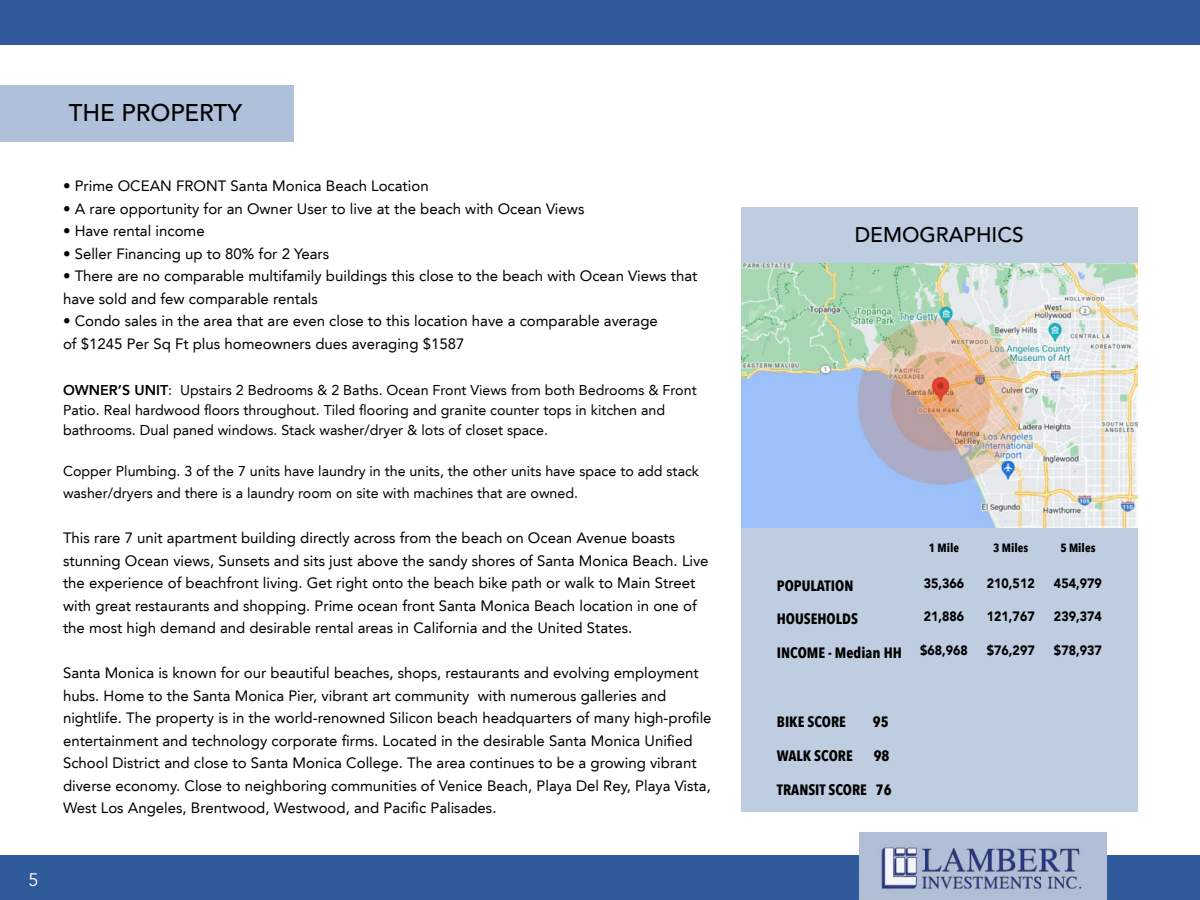
<style>
.page{position:relative;width:1200px;height:900px;background:#fff}
.page>*{position:absolute;margin:0;border:0;box-sizing:border-box;transform-origin:0 0}
.t1{font:500 24px "Avenir LT Std";color:#000}
.t2{font:500 21px "Avenir LT Std";color:#000}
.t3{font:18px "Avenir";color:#fff}
.t4{font:15px/22.5px "Avenir LT";color:#000}
.t5{font:700 15px "Avenir Next Condensed";color:#000}
.t6{font:14.25px/20.2px "Avenir LT";color:#000}
.t7{font:900 13.5px "Avenir LT";color:#000;scale:.92 1}
.t8{font:700 12px "Avenir Next Condensed";color:#000}
.s1{font-weight:800}
</style>
<div class="page">
<div style="left:0;top:856px;width:1200px;height:44px;background:#305a9b"></div>
<img style="left:860px;top:833px;width:247px;height:67px">
<div style="left:0;top:0;width:1200px;height:44px;background:#305a9b"></div>
<div style="left:0;top:86px;width:294px;height:56px;background:#afc1da"></div>
<div style="left:741px;top:207px;width:397px;height:605px;background:#bfcde1"></div>
<img style="left:741px;top:263px;width:397px;height:265px">
<p class="t3" style="left:28px;top:866px;width:12px">5</p>
<p class="t1" style="left:69px;top:99px;width:175px">THE PROPERTY</p>
<p class="t4" style="left:63px;top:175px;width:367px">• Prime OCEAN FRONT Santa Monica Beach Location</p>
<p class="t4" style="left:63px;top:198px;width:523px">• A rare opportunity for an Owner User to live at the beach with Ocean Views</p>
<p class="t4" style="left:63px;top:220px;width:143px">• Have rental income</p>
<p class="t4" style="left:63px;top:243px;width:268px">• Seller Financing up to 80% for 2 Years</p>
<p class="t4" style="left:63px;top:265px;width:636px">• There are no comparable multifamily buildings this close to the beach with Ocean Views that have sold and few comparable rentals</p>
<p class="t4" style="left:63px;top:310px;width:596px">• Condo sales in the area that are even close to this location have a comparable average of $1245 Per Sq Ft plus homeowners dues averaging $1587</p>
<p class="t6" style="left:63px;top:380px;width:635px"><span class="s1">OWNER’S UNIT</span>: Upstairs 2 Bedrooms &amp; 2 Baths. Ocean Front Views from both Bedrooms &amp; Front<br>Patio. Real hardwood floors throughout. Tiled flooring and granite counter tops in kitchen and bathrooms. Dual paned windows. Stack washer/dryer &amp; lots of closet space.</p>
<p class="t6" style="left:63px;top:460px;width:638px;line-height:22.5px">Copper Plumbing. 3 of the 7 units have laundry in the units, the other units have space to add stack washer/dryers and there is a laundry room on site with machines that are owned.</p>
<p class="t4" style="left:63px;top:527px;width:647px">This rare 7 unit apartment building directly across from the beach on Ocean Avenue boasts stunning Ocean views, Sunsets and sits just above the sandy shores of Santa Monica Beach. Live the experience of beachfront living. Get right onto the beach bike path or walk to Main Street with great restaurants and shopping. Prime ocean front Santa Monica Beach location in one of the most high demand and desirable rental areas in California and the United States.</p>
<p class="t4" style="left:63px;top:662px;width:650px">Santa Monica is known for our beautiful beaches, shops, restaurants and evolving employment hubs. Home to the Santa Monica Pier, vibrant art community with numerous galleries and nightlife. The property is in the world-renowned Silicon beach headquarters of many high-profile entertainment and technology corporate firms. Located in the desirable Santa Monica Unified School District and close to Santa Monica College. The area continues to be a growing vibrant diverse economy. Close to neighboring communities of Venice Beach, Playa Del Rey, Playa Vista, West Los Angeles, Brentwood, Westwood, and Pacific Palisades.</p>
<p class="t2" style="left:855px;top:223px;width:171px">DEMOGRAPHICS</p>
<p class="t8" style="left:929px;top:540px;width:32px">1 Mile</p>
<p class="t8" style="left:993px;top:540px;width:37px">3 Miles</p>
<p class="t8" style="left:1060px;top:540px;width:37px">5 Miles</p>
<p class="t5" style="left:777px;top:576px;width:78px">POPULATION</p>
<p class="t7" style="left:924px;top:575px;width:46px">35,366</p>
<p class="t7" style="left:987px;top:575px;width:54px">210,512</p>
<p class="t7" style="left:1054px;top:575px;width:54px">454,979</p>
<p class="t5" style="left:777px;top:609px;width:83px">HOUSEHOLDS</p>
<p class="t7" style="left:924px;top:608px;width:46px">21,886</p>
<p class="t7" style="left:987px;top:608px;width:54px">121,767</p>
<p class="t7" style="left:1054px;top:608px;width:54px">239,374</p>
<p class="t5" style="left:777px;top:644px;width:127px">INCOME - Median HH</p>
<p class="t7" style="left:920px;top:643px;width:54px">$68,968</p>
<p class="t7" style="left:987px;top:643px;width:54px">$76,297</p>
<p class="t7" style="left:1054px;top:643px;width:54px">$78,937</p>
<p class="t5" style="left:777px;top:712px;width:71px">BIKE SCORE</p>
<p class="t5" style="left:873px;top:712px;width:17px">95</p>
<p class="t5" style="left:777px;top:747px;width:77px">WALK SCORE</p>
<p class="t5" style="left:874px;top:747px;width:17px">98</p>
<p class="t5" style="left:777px;top:781px;width:116px">TRANSIT SCORE 76</p>
</div>
